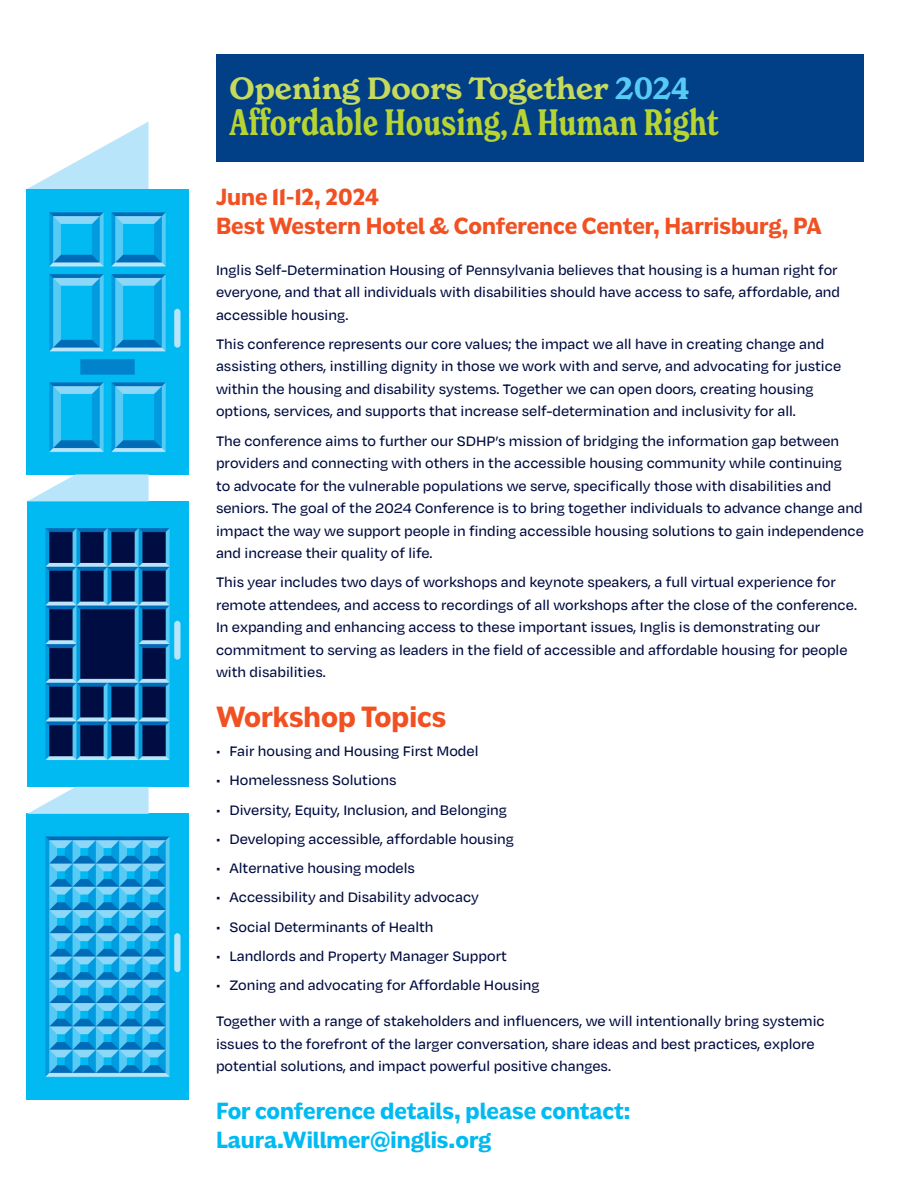
<style>
.page{position:relative;width:918px;height:1188px;background:#fff}
.page>*{position:absolute;margin:0;border:0;box-sizing:border-box;transform-origin:0 0}
.H1_24_24_New_Spirit_SemiBold_Cond{font:600 condensed 36px "New Spirit";color:#b8d432}
.H1_24_24_New_Spirit_SemiBold_Cond-2{font:600 30px "New Spirit";color:#c6db5c}
.t1{font:700 30px "Americane";color:#f15122}
.t2{font:700 24px "Americane";color:#f15122}
.t3{font:700 24px "Americane";color:#00baf1}
.Paragraph_Style_1{font:100 15.75px/22.5px "Degular Var Text";color:#000c40}
.s1{color:#56cbf5}
</style>
<div class="page">
<svg style="left:27px;top:122px;width:121px;height:67px"></svg>
<div style="left:216px;top:54px;width:648px;height:108px;background:#014086"></div>
<img style="left:27px;top:189px;width:162px;height:285px">
<img style="left:27px;top:501px;width:162px;height:286px">
<img style="left:27px;top:814px;width:162px;height:285px">
<svg style="left:27px;top:474px;width:122px;height:27px"></svg>
<svg style="left:27px;top:787px;width:122px;height:27px"></svg>
<p class="H1_24_24_New_Spirit_SemiBold_Cond-2" style="left:230px;top:70px;width:461px">Opening Doors Together <span class="s1">2024</span></p>
<p class="H1_24_24_New_Spirit_SemiBold_Cond" style="left:230px;top:100px;width:491px">Affordable Housing, A Human Right</p>
<h3 class="t2" style="left:216px;top:183px;width:165px">June 11-12, 2024</h3>
<h3 class="t2" style="left:216px;top:212px;width:607px">Best Western Hotel &amp; Conference Center, Harrisburg, PA</h3>
<p class="Paragraph_Style_1" style="left:216px;top:258px;width:626px">Inglis Self-Determination Housing of Pennsylvania believes that housing is a human right for everyone, and that all individuals with disabilities should have access to safe, affordable, and accessible housing.</p>
<p class="Paragraph_Style_1" style="left:216px;top:332px;width:627px">This conference represents our core values; the impact we all have in creating change and assisting others, instilling dignity in those we work with and serve, and advocating for justice within the housing and disability systems. Together we can open doors, creating housing options, services, and supports that increase self-determination and inclusivity for all.</p>
<p class="Paragraph_Style_1" style="left:216px;top:429px;width:650px">The conference aims to further our SDHP’s mission of bridging the information gap between providers and connecting with others in the accessible housing community while continuing<br>to advocate for the vulnerable populations we serve, specifically those with disabilities and seniors. The goal of the 2024 Conference is to bring together individuals to advance change and impact the way we support people in finding accessible housing solutions to gain independence and increase their quality of life.</p>
<p class="Paragraph_Style_1" style="left:216px;top:571px;width:643px">This year includes two days of workshops and keynote speakers, a full virtual experience for remote attendees, and access to recordings of all workshops after the close of the conference.<br>In expanding and enhancing access to these important issues, Inglis is demonstrating our commitment to serving as leaders in the field of accessible and affordable housing for people with disabilities.</p>
<h2 class="t1" style="left:216px;top:699px;width:232px">Workshop Topics</h2>
<p class="Paragraph_Style_1" style="left:216px;top:740px;width:264px">• Fair housing and Housing First Model</p>
<p class="Paragraph_Style_1" style="left:216px;top:769px;width:182px">• Homelessness Solutions</p>
<p class="Paragraph_Style_1" style="left:216px;top:798px;width:293px">• Diversity, Equity, Inclusion, and Belonging</p>
<p class="Paragraph_Style_1" style="left:216px;top:827px;width:299px">• Developing accessible, affordable housing</p>
<p class="Paragraph_Style_1" style="left:216px;top:857px;width:201px">• Alternative housing models</p>
<p class="Paragraph_Style_1" style="left:216px;top:886px;width:265px">• Accessibility and Disability advocacy</p>
<p class="Paragraph_Style_1" style="left:216px;top:915px;width:219px">• Social Determinants of Health</p>
<p class="Paragraph_Style_1" style="left:216px;top:944px;width:293px">• Landlords and Property Manager Support</p>
<p class="Paragraph_Style_1" style="left:216px;top:974px;width:325px">• Zoning and advocating for Affordable Housing</p>
<p class="Paragraph_Style_1" style="left:216px;top:1010px;width:610px">Together with a range of stakeholders and influencers, we will intentionally bring systemic issues to the forefront of the larger conversation, share ideas and best practices, explore potential solutions, and impact powerful positive changes.</p>
<h3 class="t3" style="left:216px;top:1096px;width:416px">For conference details, please contact:</h3>
<h3 class="t3" style="left:216px;top:1125px;width:277px">Laura.Willmer@inglis.org</h3>
</div>
